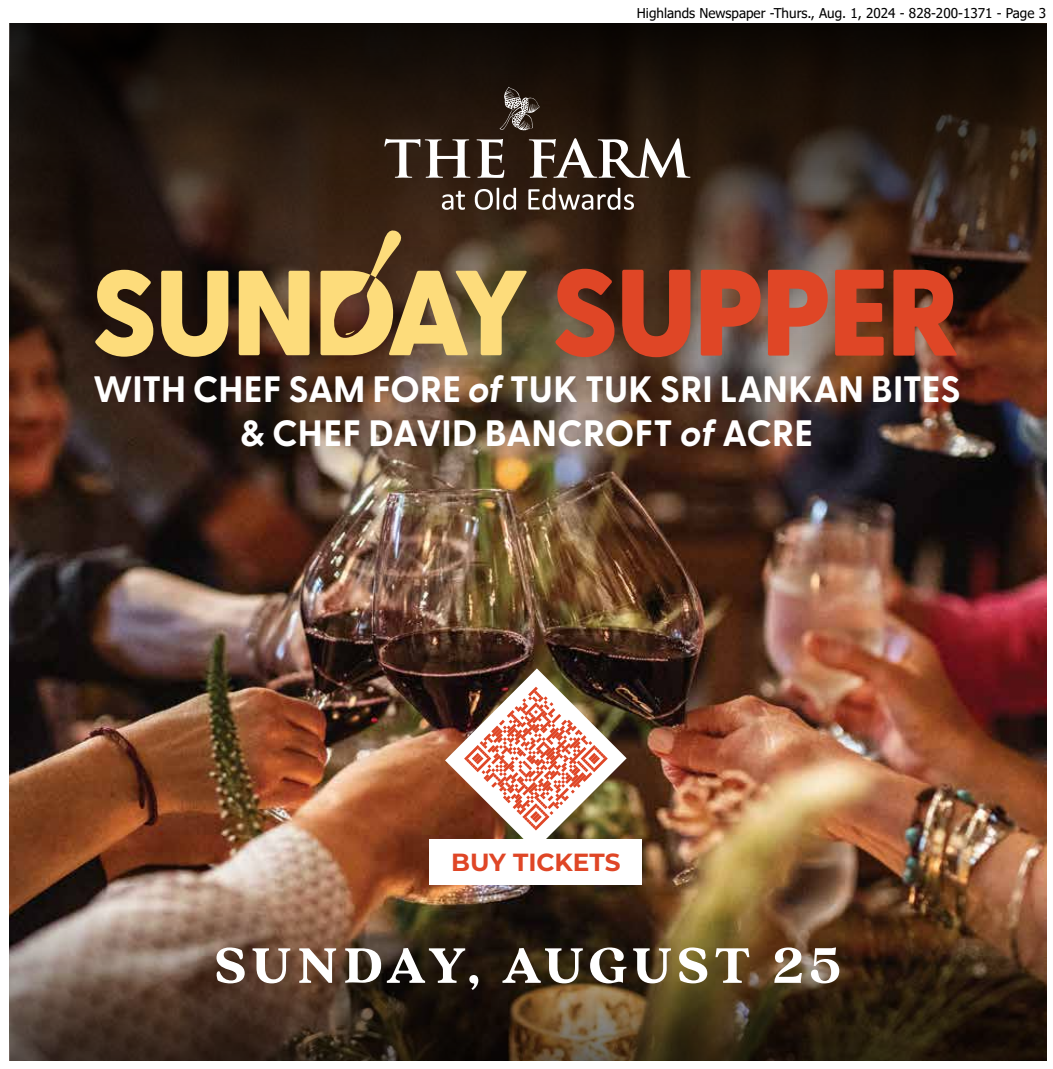
<style>
.page{position:relative;width:1053px;height:1069px;background:#fff}
.page>*{position:absolute;margin:0;border:0;box-sizing:border-box;transform-origin:0 0}
.t1{font:800 55.5px "Quincy CF";letter-spacing:.08em;color:#fff}
.t2{font:700 36.75px/44px "Greycliff CF";letter-spacing:-.005em;color:#fff;text-align:center}
.t3{font:700 24.75px "Montserrat";color:#df4626}
.t4{font:13.5px "Tahoma";color:#000}
.s1{font-style:italic}
</style>
<div class="page">
<img style="left:9px;top:613px;width:1037px;height:217px">
<img style="left:9px;top:830px;width:1037px;height:230px">
<div style="left:430px;top:839px;width:212px;height:45px;background:#fff"></div>
<img style="left:9px;top:23px;width:1037px;height:590px">
<svg style="left:95px;top:270px;width:58px;height:86px;background:#aa9051"></svg>
<svg style="left:161px;top:271px;width:67px;height:86px;background:#ac9353"></svg>
<svg style="left:239px;top:271px;width:71px;height:84px;background:#d6b667"></svg>
<svg style="left:555px;top:269px;width:59px;height:88px;background:#a94429"></svg>
<svg style="left:622px;top:270px;width:68px;height:87px;background:#aa3f24"></svg>
<svg style="left:701px;top:270px;width:60px;height:85px;background:#b44830"></svg>
<svg style="left:768px;top:270px;width:60px;height:85px;background:#c55d45"></svg>
<svg style="left:835px;top:270px;width:49px;height:85px;background:#c44123"></svg>
<svg style="left:893px;top:270px;width:64px;height:85px;background:#bc4226"></svg>
<svg style="left:321px;top:227px;width:206px;height:128px;background:#957b48"></svg>
<svg style="left:500px;top:87px;width:40px;height:43px;background:#534942"></svg>
<svg style="left:384px;top:139px;width:87px;height:39px"></svg>
<svg style="left:477px;top:139px;width:27px;height:39px"></svg>
<svg style="left:529px;top:138px;width:161px;height:40px"></svg>
<svg style="left:442px;top:191px;width:23px;height:19px"></svg>
<svg style="left:475px;top:188px;width:41px;height:22px"></svg>
<svg style="left:528px;top:188px;width:106px;height:22px"></svg>
<img style="left:445px;top:668px;width:182px;height:171px">
<p class="t4" style="left:637px;top:4px;width:411px">Highlands Newspaper -Thurs., Aug. 1, 2024 - 828-200-1371 - Page 3</p>
<p class="t2" style="left:93px;top:365px;width:869px">WITH CHEF SAM FORE <span class="s1">of</span> TUK TUK SRI LANKAN BITES &amp; CHEF DAVID BANCROFT <span class="s1">of</span> ACRE</p>
<p class="t3" style="left:451px;top:844px;width:171px">BUY TICKETS</p>
<h1 class="t1" style="left:215px;top:931px;width:628px">SUNDAY, AUGUST 25</h1>
</div>
